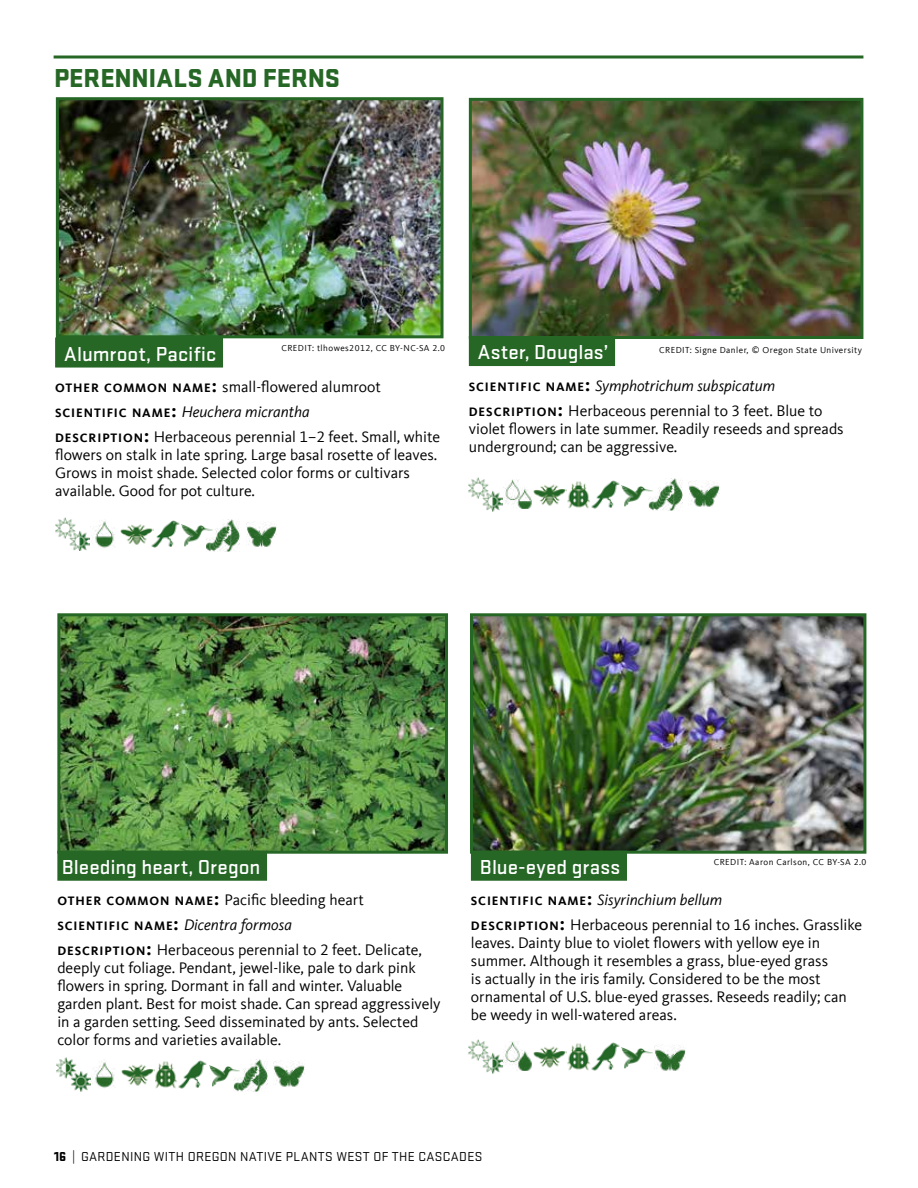
<style>
.page{position:relative;width:918px;height:1188px;background:#fff}
.page>*{position:absolute;margin:0;border:0;box-sizing:border-box;transform-origin:0 0}
.t1{font:900 27px "Stratum 2";letter-spacing:.005em;color:#266726}
.t2{font:500 21px "Stratum 2";color:#fff}
.t3{font:15.75px/18px "Kievit Offc";color:#000}
.t4{font:13.5px "Stratum 2";letter-spacing:.025em;color:#000}
.t5{font:9px "Kievit Offc";letter-spacing:.05em;color:#000}
.s1{font-weight:700;font-size:12.6px}
.s2{font-weight:700;font-size:18px}
.s3{font-style:italic}
.s4{font-weight:900}
</style>
<div class="page">
<img style="left:473px;top:102px;width:386px;height:233px">
<div style="left:469px;top:98px;width:394px;height:241px;border:3px solid #266726"></div>
<img style="left:60px;top:101px;width:380px;height:233px">
<div style="left:56px;top:97px;width:388px;height:241px;border:3px solid #266726"></div>
<img style="left:474px;top:617px;width:388px;height:233px">
<div style="left:470px;top:613px;width:396px;height:241px;border:3px solid #266726"></div>
<img style="left:61px;top:617px;width:383px;height:233px">
<div style="left:57px;top:613px;width:391px;height:241px;border:3px solid #266726"></div>
<hr style="left:54px;top:56px;width:809px;height:2px;background:#266726">
<div style="left:55px;top:338px;width:168px;height:30px;background:#266726"></div>
<div style="left:469px;top:336px;width:146px;height:30px;background:#266726"></div>
<div style="left:57px;top:851px;width:210px;height:30px;background:#266726"></div>
<div style="left:471px;top:851px;width:156px;height:30px;background:#266726"></div>
<img style="left:95px;top:521px;width:20px;height:27px">
<img style="left:56px;top:517px;width:34px;height:34px">
<img style="left:120px;top:524px;width:29px;height:21px">
<img style="left:149px;top:520px;width:33px;height:28px">
<img style="left:181px;top:525px;width:25px;height:21px">
<img style="left:505px;top:480px;width:27px;height:29px">
<img style="left:469px;top:477px;width:34px;height:34px">
<img style="left:567px;top:481px;width:22px;height:28px">
<img style="left:622px;top:485px;width:26px;height:22px">
<img style="left:589px;top:480px;width:33px;height:29px">
<img style="left:533px;top:484px;width:34px;height:22px">
<img style="left:505px;top:1042px;width:27px;height:29px">
<img style="left:469px;top:1040px;width:34px;height:33px">
<img style="left:567px;top:1043px;width:22px;height:28px">
<img style="left:622px;top:1047px;width:31px;height:22px">
<img style="left:589px;top:1042px;width:33px;height:29px">
<img style="left:533px;top:1046px;width:34px;height:22px">
<img style="left:95px;top:1062px;width:19px;height:26px">
<img style="left:56px;top:1058px;width:34px;height:33px">
<img style="left:154px;top:1061px;width:23px;height:28px">
<img style="left:210px;top:1065px;width:24px;height:22px">
<img style="left:178px;top:1060px;width:32px;height:29px">
<img style="left:121px;top:1064px;width:33px;height:22px">
<img style="left:206px;top:520px;width:34px;height:31px">
<img style="left:246px;top:522px;width:31px;height:25px">
<img style="left:648px;top:479px;width:34px;height:31px">
<img style="left:688px;top:480px;width:31px;height:27px">
<img style="left:234px;top:1060px;width:34px;height:31px">
<img style="left:274px;top:1061px;width:31px;height:26px">
<img style="left:654px;top:1044px;width:31px;height:27px">
<h1 class="t1" style="left:54px;top:58px;width:288px">PERENNIALS AND FERNS</h1>
<p class="t5" style="left:281px;top:343px;width:165px">CREDIT: tlhowes2012, CC BY-NC-SA 2.0</p>
<p class="t5" style="left:659px;top:344px;width:204px">CREDIT: Signe Danler, © Oregon State University</p>
<h2 class="t2" style="left:478px;top:338px;width:132px">Aster, Douglas’</h2>
<p class="t3" style="left:469px;top:373px;width:355px;line-height:24.8px"><span class="s1">SCIENTIFIC NAME</span><span class="s2">:</span> <span class="s3">Symphotrichum subspicatum<br></span><span class="s1">DESCRIPTION</span><span class="s2">:</span> Herbaceous perennial to 3 feet. Blue to</p>
<p class="t3" style="left:469px;top:420px;width:376px">violet flowers in late summer. Readily reseeds and spreads underground; can be aggressive.</p>
<h2 class="t2" style="left:64px;top:340px;width:154px">Alumroot, Pacific</h2>
<p class="t3" style="left:55px;top:375px;width:387px;line-height:24.8px"><span class="s1">OTHER COMMON NAME</span><span class="s2">:</span> small-flowered alumroot<br><span class="s1">SCIENTIFIC NAME</span><span class="s2">:</span> <span class="s3">Heuchera micrantha<br></span><span class="s1">DESCRIPTION</span><span class="s2">:</span> Herbaceous perennial 1–2 feet. Small, white</p>
<p class="t3" style="left:55px;top:446px;width:384px">flowers on stalk in late spring. Large basal rosette of leaves.<br>Grows in moist shade. Selected color forms or cultivars available. Good for pot culture.</p>
<h2 class="t2" style="left:62px;top:853px;width:200px">Bleeding heart, Oregon</h2>
<p class="t3" style="left:57px;top:888px;width:366px;line-height:24.8px"><span class="s1">OTHER COMMON NAME</span><span class="s2">:</span> Pacific bleeding heart<br><span class="s1">SCIENTIFIC NAME</span><span class="s2">:</span> <span class="s3">Dicentra formosa<br></span><span class="s1">DESCRIPTION</span><span class="s2">:</span> Herbaceous perennial to 2 feet. Delicate,</p>
<p class="t3" style="left:57px;top:959px;width:385px">deeply cut foliage. Pendant, jewel-like, pale to dark pink flowers in spring. Dormant in fall and winter. Valuable garden plant. Best for moist shade. Can spread aggressively in a garden setting. Seed disseminated by ants. Selected color forms and varieties available.</p>
<p class="t5" style="left:714px;top:857px;width:154px">CREDIT: Aaron Carlson, CC BY-SA 2.0</p>
<h2 class="t2" style="left:480px;top:853px;width:142px">Blue-eyed grass</h2>
<p class="t3" style="left:471px;top:888px;width:393px;line-height:24.8px"><span class="s1">SCIENTIFIC NAME</span><span class="s2">:</span> <span class="s3">Sisyrinchium bellum<br></span><span class="s1">DESCRIPTION</span><span class="s2">:</span> Herbaceous perennial to 16 inches. Grasslike</p>
<p class="t3" style="left:471px;top:934px;width:378px">leaves. Dainty blue to violet flowers with yellow eye in summer. Although it resembles a grass, blue-eyed grass<br>is actually in the iris family. Considered to be the most ornamental of U.S. blue-eyed grasses. Reseeds readily; can be weedy in well-watered areas.</p>
<p class="t4" style="left:54px;top:1148px;width:430px"><span class="s4">16</span> | GARDENING WITH OREGON NATIVE PLANTS WEST OF THE CASCADES</p>
</div>
